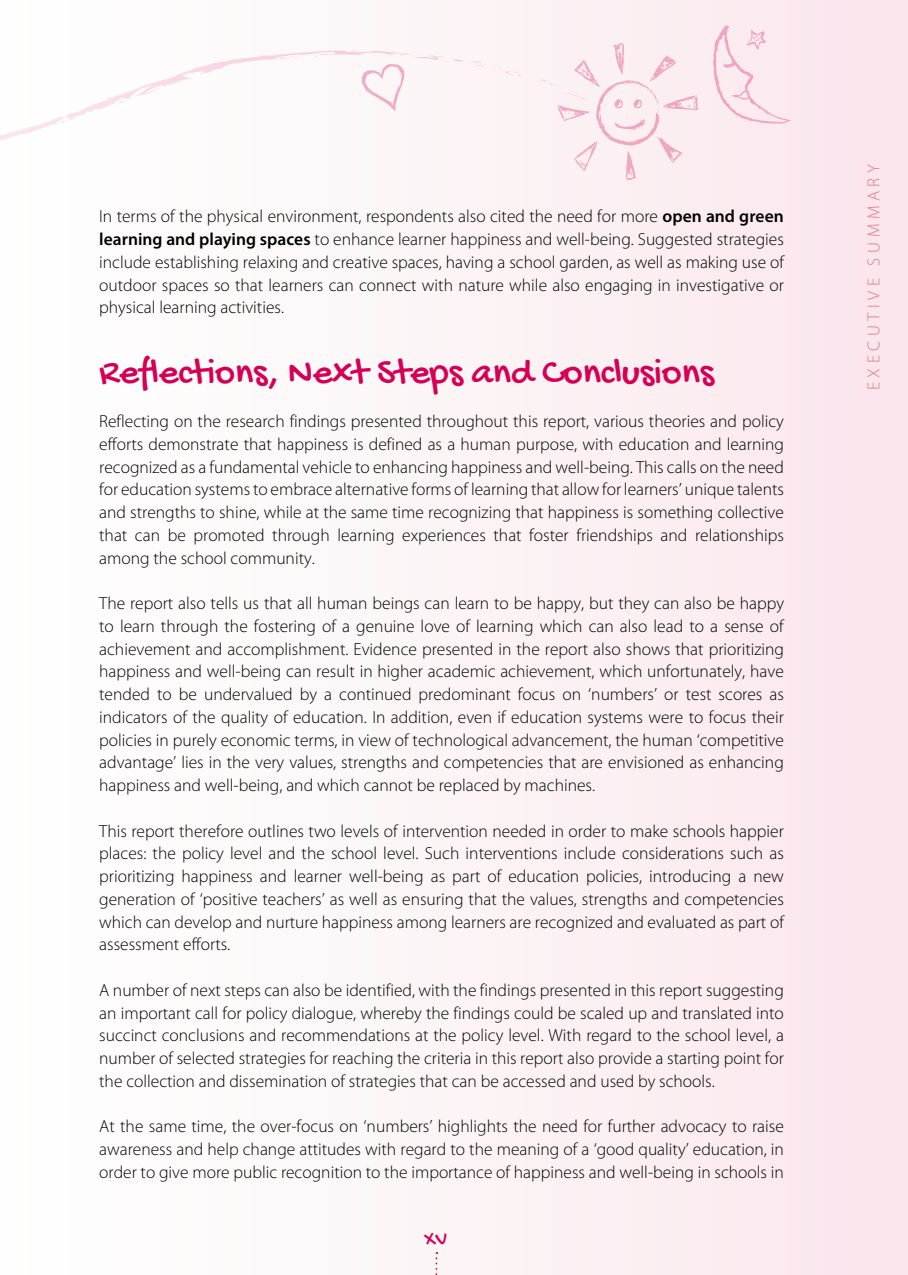
<style>
.page{position:relative;width:908px;height:1275px;background:#fff}
.page>*{position:absolute;margin:0;border:0;box-sizing:border-box;transform-origin:0 0}
.t1{font:38.5px "Gochi Hand";letter-spacing:-.005em;color:#d50054}
.t2{font:21px "Gochi Hand";color:#d50054}
.t3{font:300 17.5px/22.8px "Myriad Pro";color:#000;text-align:justify}
.t4{font:300 17.5px "Myriad Pro";letter-spacing:.26em;color:#df778f}
.s1{font-weight:600}
</style>
<div class="page">
<div style="left:437px;top:0;width:471px;height:1275px;background:#fbeef1"></div>
<svg style="left:435px;top:1252px;width:2px;height:23px"></svg>
<svg style="left:534px;top:43px;width:166px;height:137px"></svg>
<svg style="left:713px;top:25px;width:78px;height:99px;background:#f9e2ea"></svg>
<svg style="left:0;top:50px;width:523px;height:108px"></svg>
<p class="t3" style="left:99px;top:205px;width:686px">In terms of the physical environment, respondents also cited the need for more <span class="s1">open and green learning and playing spaces</span> to enhance learner happiness and well-being. Suggested strategies include establishing relaxing and creative spaces, having a school garden, as well as making use of outdoor spaces so that learners can connect with nature while also engaging in investigative or physical learning activities.</p>
<h1 class="t1" style="left:99px;top:353px;width:616px">Reflections, Next Steps and Conclusions</h1>
<p class="t3" style="left:99px;top:410px;width:686px">Reflecting on the research findings presented throughout this report, various theories and policy efforts demonstrate that happiness is defined as a human purpose, with education and learning recognized as a fundamental vehicle to enhancing happiness and well-being. This calls on the need for education systems to embrace alternative forms of learning that allow for learners’ unique talents and strengths to shine, while at the same time recognizing that happiness is something collective that can be promoted through learning experiences that foster friendships and relationships among the school community.</p>
<p class="t3" style="left:99px;top:592px;width:686px">The report also tells us that all human beings can learn to be happy, but they can also be happy to learn through the fostering of a genuine love of learning which can also lead to a sense of achievement and accomplishment. Evidence presented in the report also shows that prioritizing happiness and well-being can result in higher academic achievement, which unfortunately, have tended to be undervalued by a continued predominant focus on ‘numbers’ or test scores as indicators of the quality of education. In addition, even if education systems were to focus their policies in purely economic terms, in view of technological advancement, the human ‘competitive advantage’ lies in the very values, strengths and competencies that are envisioned as enhancing happiness and well-being, and which cannot be replaced by machines.</p>
<p class="t3" style="left:99px;top:819px;width:686px">This report therefore outlines two levels of intervention needed in order to make schools happier places: the policy level and the school level. Such interventions include considerations such as prioritizing happiness and learner well-being as part of education policies, introducing a new generation of ‘positive teachers’ as well as ensuring that the values, strengths and competencies which can develop and nurture happiness among learners are recognized and evaluated as part of assessment efforts.</p>
<p class="t3" style="left:99px;top:978px;width:686px">A number of next steps can also be identified, with the findings presented in this report suggesting an important call for policy dialogue, whereby the findings could be scaled up and translated into succinct conclusions and recommendations at the policy level. With regard to the school level, a number of selected strategies for reaching the criteria in this report also provide a starting point for the collection and dissemination of strategies that can be accessed and used by schools.</p>
<p class="t3" style="left:99px;top:1115px;width:686px">At the same time, the over-focus on ‘numbers’ highlights the need for further advocacy to raise awareness and help change attitudes with regard to the meaning of a ‘good quality’ education, in order to give more public recognition to the importance of happiness and well-being in schools in</p>
<p class="t2" style="left:425px;top:1228px;width:24px">XV</p>
<p class="t4" style="left:863px;top:390px;width:227px;rotate:-90deg">EXECUTIVE SUMMARY</p>
</div>
